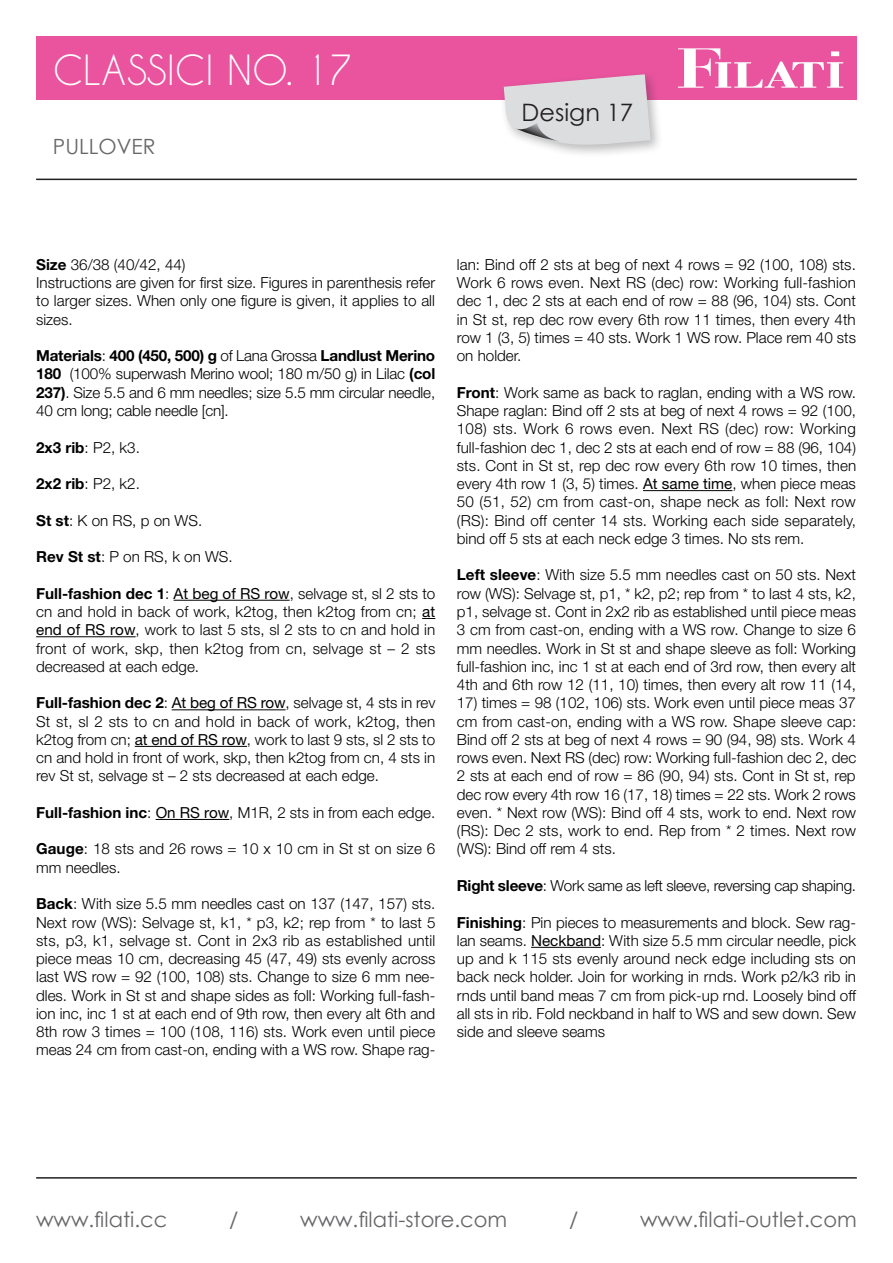
<style>
.page{position:relative;width:893px;height:1263px;background:#fff}
.page>*{position:absolute;margin:0;border:0;box-sizing:border-box;transform-origin:0 0}
.t1{font:39px "Caviar Dreams";color:#fff}
.t2{font:24px "Century Gothic";color:#231f20}
.t3{font:21px "Century Gothic";color:#67676a}
.t4{font:300 15.15px/18.3px "Helvetica Neue LT";color:#000001;text-align:justify}
.s1{font-weight:700}
.s2{font-family:"Helvetica Neue LT Std";font-weight:400}
</style>
<div class="page">
<hr style="left:36px;top:1177px;width:821px;height:1px;background:#231f20">
<hr style="left:36px;top:179px;width:821px;height:1px;background:#231f20">
<hr style="left:174px;top:600px;width:116px;height:1px;background:#000001">
<svg style="left:422px;top:618px;width:13px;height:1px"></svg>
<hr style="left:36px;top:636px;width:100px;height:1px;background:#000001">
<hr style="left:172px;top:709px;width:114px;height:1px;background:#000001">
<hr style="left:135px;top:746px;width:112px;height:1px;background:#000001">
<hr style="left:156px;top:819px;width:73px;height:1px;background:#000001">
<hr style="left:643px;top:490px;width:89px;height:1px;background:#000001">
<hr style="left:531px;top:947px;width:70px;height:1px;background:#000001">
<div style="left:36px;top:36px;width:821px;height:64px;background:#ea549f"></div>
<svg style="left:678px;top:48px;width:165px;height:40px"></svg>
<div style="left:499px;top:70px;width:165px;height:88px;background:#231f20;opacity:.3"></div>
<svg style="left:504px;top:74px;width:147px;height:76px;background:#dcced7"></svg>
<h1 class="t1" style="left:53px;top:47px;width:301px">CLASSICI NO. 17</h1>
<h3 class="t3" style="left:53px;top:131px;width:104px">PULLOVER</h3>
<h2 class="t2" style="left:522px;top:96px;width:113px">Design 17</h2>
<p class="t4" style="left:36px;top:255px;width:401px;text-align:left"><span class="s1">Size</span> 36/38 (40/42, 44)<br>Instructions are given for first size. Figures in parenthesis refer to larger sizes. When only one figure is given, it applies to all sizes.</p>
<p class="t4" style="left:36px;top:346px;width:401px"><span class="s1">Materials</span>: <span class="s1">400 (450, 500) g</span> of Lana Grossa <span class="s1">Landlust Merino 180</span> (100% superwash Merino wool; 180 m/50 g) in Lilac <span class="s1">(col 237)</span>. Size 5.5 and 6 mm needles; size 5.5 mm circular needle, 40 cm long; cable needle [cn].</p>
<p class="t4" style="left:36px;top:438px;width:105px"><span class="s1">2x3 rib</span>: P2, k3.</p>
<p class="t4" style="left:36px;top:474px;width:105px"><span class="s1">2x2 rib</span>: P2, k2.</p>
<p class="t4" style="left:36px;top:511px;width:168px"><span class="s1">St st</span>: K on RS, p on WS.</p>
<p class="t4" style="left:36px;top:547px;width:198px"><span class="s1">Rev St st</span>: P on RS, k on WS.</p>
<p class="t4" style="left:36px;top:584px;width:401px"><span class="s1">Full-fashion dec 1</span>: <span class="s2">At beg of RS row</span>, selvage st, sl 2 sts to cn and hold in back of work, k2tog, then k2tog from cn; <span class="s2">at end of RS row</span>, work to last 5 sts, sl 2 sts to cn and hold in front of work, skp, then k2tog from cn, selvage st – 2 sts decreased at each edge.</p>
<p class="t4" style="left:36px;top:693px;width:401px"><span class="s1">Full-fashion dec 2</span>: <span class="s2">At beg of RS row</span>, selvage st, 4 sts in rev St st, sl 2 sts to cn and hold in back of work, k2tog, then k2tog from cn; <span class="s2">at end of RS row</span>, work to last 9 sts, sl 2 sts to cn and hold in front of work, skp, then k2tog from cn, 4 sts in rev St st, selvage st – 2 sts decreased at each edge.</p>
<p class="t4" style="left:36px;top:803px;width:401px"><span class="s1">Full-fashion inc</span>: <span class="s2">On RS row</span>, M1R, 2 sts in from each edge.</p>
<p class="t4" style="left:36px;top:840px;width:401px"><span class="s1">Gauge</span>: 18 sts and 26 rows = 10 x 10 cm in St st on size 6 mm needles.</p>
<p class="t4" style="left:36px;top:894px;width:401px"><span class="s1">Back</span>: With size 5.5 mm needles cast on 137 (147, 157) sts.<br>Next row (WS): Selvage st, k1, * p3, k2; rep from * to last 5 sts, p3, k1, selvage st. Cont in 2x3 rib as established until piece meas 10 cm, decreasing 45 (47, 49) sts evenly across last WS row = 92 (100, 108) sts. Change to size 6 mm nee&shy;dles. Work in St st and shape sides as foll: Working full-fash&shy;ion inc, inc 1 st at each end of 9th row, then every alt 6th and 8th row 3 times = 100 (108, 116) sts. Work even until piece meas 24 cm from cast-on, ending with a WS row. Shape rag-</p>
<p class="t4" style="left:457px;top:255px;width:401px">lan: Bind off 2 sts at beg of next 4 rows = 92 (100, 108) sts.<br>Work 6 rows even. Next RS (dec) row: Working full-fashion dec 1, dec 2 sts at each end of row = 88 (96, 104) sts. Cont in St st, rep dec row every 6th row 11 times, then every 4th row 1 (3, 5) times = 40 sts. Work 1 WS row. Place rem 40 sts on holder.</p>
<p class="t4" style="left:457px;top:383px;width:401px"><span class="s1">Front</span>: Work same as back to raglan, ending with a WS row.<br>Shape raglan: Bind off 2 sts at beg of next 4 rows = 92 (100, 108) sts. Work 6 rows even. Next RS (dec) row: Working full-fashion dec 1, dec 2 sts at each end of row = 88 (96, 104) sts. Cont in St st, rep dec row every 6th row 10 times, then every 4th row 1 (3, 5) times. <span class="s2">At same time</span>, when piece meas 50 (51, 52) cm from cast-on, shape neck as foll: Next row (RS): Bind off center 14 sts. Working each side separately, bind off 5 sts at each neck edge 3 times. No sts rem.</p>
<p class="t4" style="left:457px;top:566px;width:401px"><span class="s1">Left sleeve</span>: With size 5.5 mm needles cast on 50 sts. Next row (WS): Selvage st, p1, * k2, p2; rep from * to last 4 sts, k2, p1, selvage st. Cont in 2x2 rib as established until piece meas 3 cm from cast-on, ending with a WS row. Change to size 6 mm needles. Work in St st and shape sleeve as foll: Working full-fashion inc, inc 1 st at each end of 3rd row, then every alt 4th and 6th row 12 (11, 10) times, then every alt row 11 (14,</p>
<p class="t4" style="left:457px;top:693px;width:401px">17) times = 98 (102, 106) sts. Work even until piece meas 37 cm from cast-on, ending with a WS row. Shape sleeve cap:<br>Bind off 2 sts at beg of next 4 rows = 90 (94, 98) sts. Work 4 rows even. Next RS (dec) row: Working full-fashion dec 2, dec 2 sts at each end of row = 86 (90, 94) sts. Cont in St st, rep dec row every 4th row 16 (17, 18) times = 22 sts. Work 2 rows even. * Next row (WS): Bind off 4 sts, work to end. Next row (RS): Dec 2 sts, work to end. Rep from * 2 times. Next row (WS): Bind off rem 4 sts.</p>
<p class="t4" style="left:457px;top:876px;width:401px"><span class="s1">Right sleeve</span>: Work same as left sleeve, reversing cap shaping.</p>
<p class="t4" style="left:457px;top:913px;width:401px"><span class="s1">Finishing</span>: Pin pieces to measurements and block. Sew rag&shy;lan seams. <span class="s2">Neckband</span>: With size 5.5 mm circular needle, pick up and k 115 sts evenly around neck edge including sts on back neck holder. Join for working in rnds. Work p2/k3 rib in rnds until band meas 7 cm from pick-up rnd. Loosely bind off all sts in rib. Fold neckband in half to WS and sew down. Sew side and sleeve seams</p>
<h3 class="t3" style="left:36px;top:1204px;width:133px">www.filati.cc</h3>
<h3 class="t3" style="left:229px;top:1204px;width:11px">/</h3>
<h3 class="t3" style="left:300px;top:1204px;width:209px">www.filati-store.com</h3>
<h3 class="t3" style="left:569px;top:1204px;width:11px">/</h3>
<h3 class="t3" style="left:640px;top:1204px;width:218px">www.filati-outlet.com</h3>
</div>
